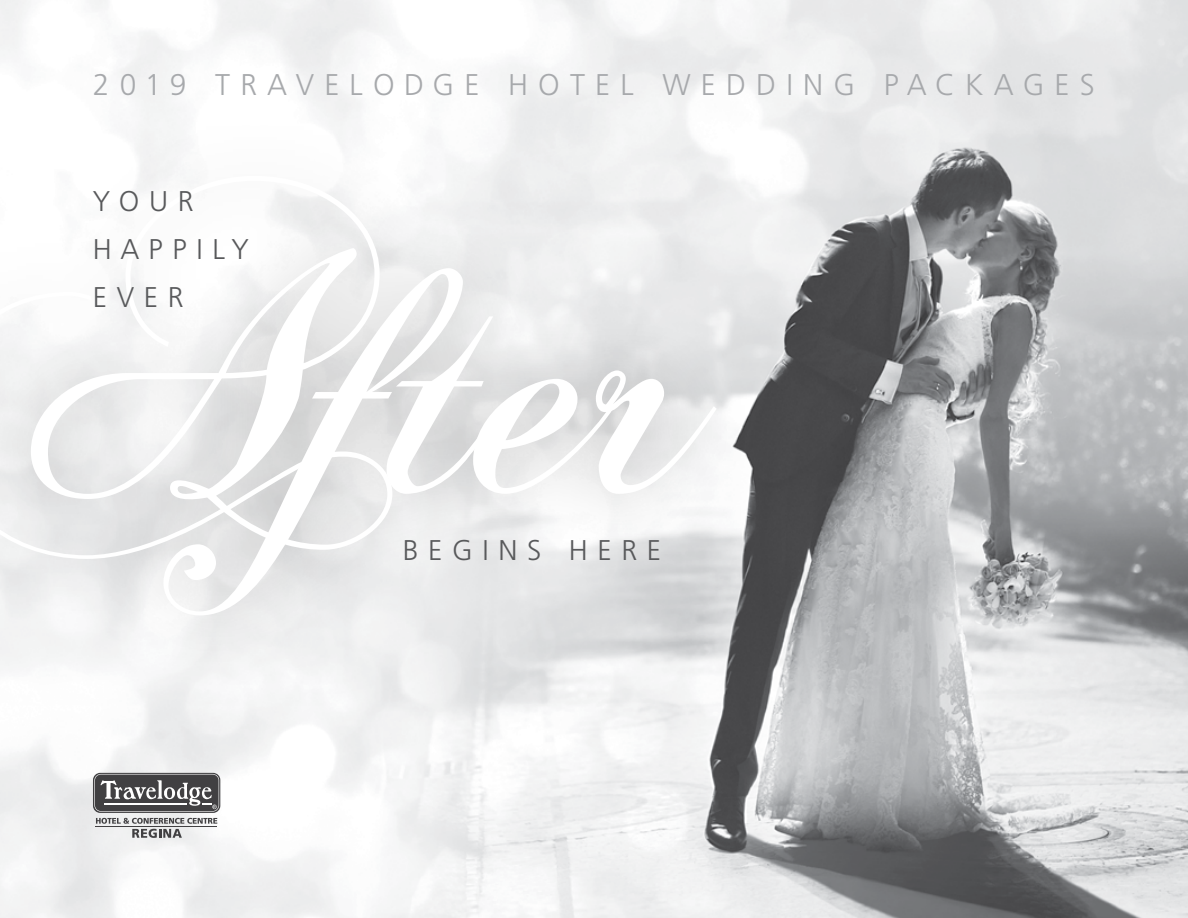
<style>
.page{position:relative;width:1188px;height:918px;background:#fff}
.page>*{position:absolute;margin:0;border:0;box-sizing:border-box;transform-origin:0 0}
.t1{font:365.25px "Chopin Script";color:#fff}
.t2{font:300 30px "Frutiger";letter-spacing:.34em;color:#a7a9ac}
.t3{font:300 28.5px/48px "Frutiger";letter-spacing:.34em;color:#58595b}
</style>
<div class="page">
<img style="left:0;top:0;width:1188px;height:918px">
<svg style="left:93px;top:773px;width:127px;height:40px"></svg>
<svg style="left:94px;top:774px;width:125px;height:38px;background:#6c6b6c"></svg>
<svg style="left:96px;top:818px;width:121px;height:20px"></svg>
<hr style="left:96px;top:826px;width:121px;height:1px;background:#414042">
<div style="left:0;top:111px;width:773px;height:569px;background:#000;opacity:.28"></div>
<p class="t2" style="left:93px;top:68px;width:1003px">2019 TRAVELODGE HOTEL WEDDING PACKAGES</p>
<h1 class="t1" style="left:-56px;top:149px;width:766px">After</h1>
<p class="t3" style="left:93px;top:177px;width:158px">YOUR<br>HAPPILY<br>EVER</p>
<p class="t3" style="left:403px;top:526px;width:260px">BEGINS HERE</p>
</div>
